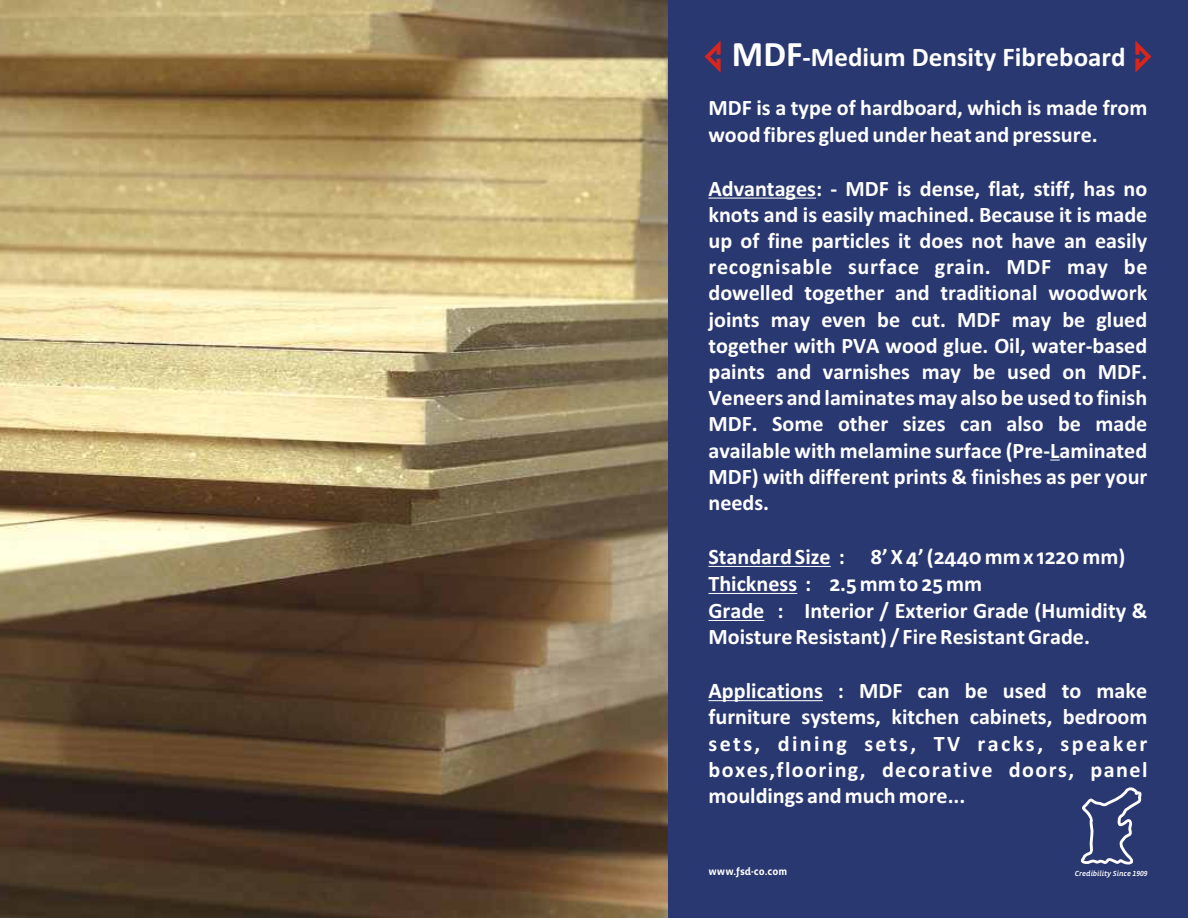
<style>
.page{position:relative;width:1188px;height:918px;background:#293870}
.page>*{position:absolute;margin:0;border:0;box-sizing:border-box;transform-origin:0 0}
.t1{font:700 27px "Calibri";color:#fff}
.t2{font:700 22.2px/26.2px "Calibri";color:#fff}
.t3{font:700 10.5px "Vista Sans Alt";color:#fff}
.t4{font:7.5px "Vista Sans Alt Med Ita";color:#fff}
.s1{font-size:36px}
</style>
<div class="page">
<svg style="left:1135px;top:40px;width:16px;height:33px"></svg>
<svg style="left:705px;top:40px;width:16px;height:33px"></svg>
<img style="left:0;top:0;width:668px;height:918px">
<hr style="left:708px;top:198px;width:108px;height:1px;background:#fff">
<hr style="left:708px;top:700px;width:115px;height:1px;background:#fff">
<hr style="left:708px;top:566px;width:123px;height:1px;background:#fff">
<hr style="left:708px;top:593px;width:89px;height:1px;background:#fff">
<hr style="left:708px;top:620px;width:56px;height:1px;background:#fff">
<svg style="left:1080px;top:787px;width:62px;height:78px"></svg>
<p class="t1" style="left:732px;top:45px;width:395px"><span class="s1">MDF</span>-Medium Density Fibreboard</p>
<p class="t2" style="left:708px;top:97px;width:441px">MDF is a type of hardboard, which is made from wood fibres glued under heat and pressure.</p>
<p class="t2" style="left:708px;top:177px;width:441px;text-align:justify">Advantages: - MDF is dense, flat, stiff, has no knots and is easily machined. Because it is made up of fine particles it does not have an easily recognisable surface grain. MDF may be dowelled together and traditional woodwork joints may even be cut. MDF may be glued together with PVA wood glue. Oil, water-based paints and varnishes may be used on MDF.<br>Veneers and laminates may also be used to finish MDF. Some other sizes can also be made available with melamine surface (Pre-Laminated MDF) with different prints &amp; finishes as per your needs.</p>
<p class="t2" style="left:708px;top:545px;width:440px;line-height:26.7px">Standard Size : 8’ X 4’ (2440 mm x 1220 mm)<br>Thickness : 2.5 mm to 25 mm<br>Grade : Interior / Exterior Grade (Humidity &amp; Moisture Resistant) / Fire Resistant Grade.</p>
<p class="t2" style="left:708px;top:679px;width:441px;text-align:justify">Applications : MDF can be used to make furniture systems, kitchen cabinets, bedroom sets, dining sets, TV racks, speaker boxes,flooring, decorative doors, panel mouldings and much more...</p>
<p class="t3" style="left:708px;top:867px;width:80px">www.fsd-co.com</p>
<p class="t4" style="left:1075px;top:870px;width:74px">Credibility Since 1909</p>
</div>
